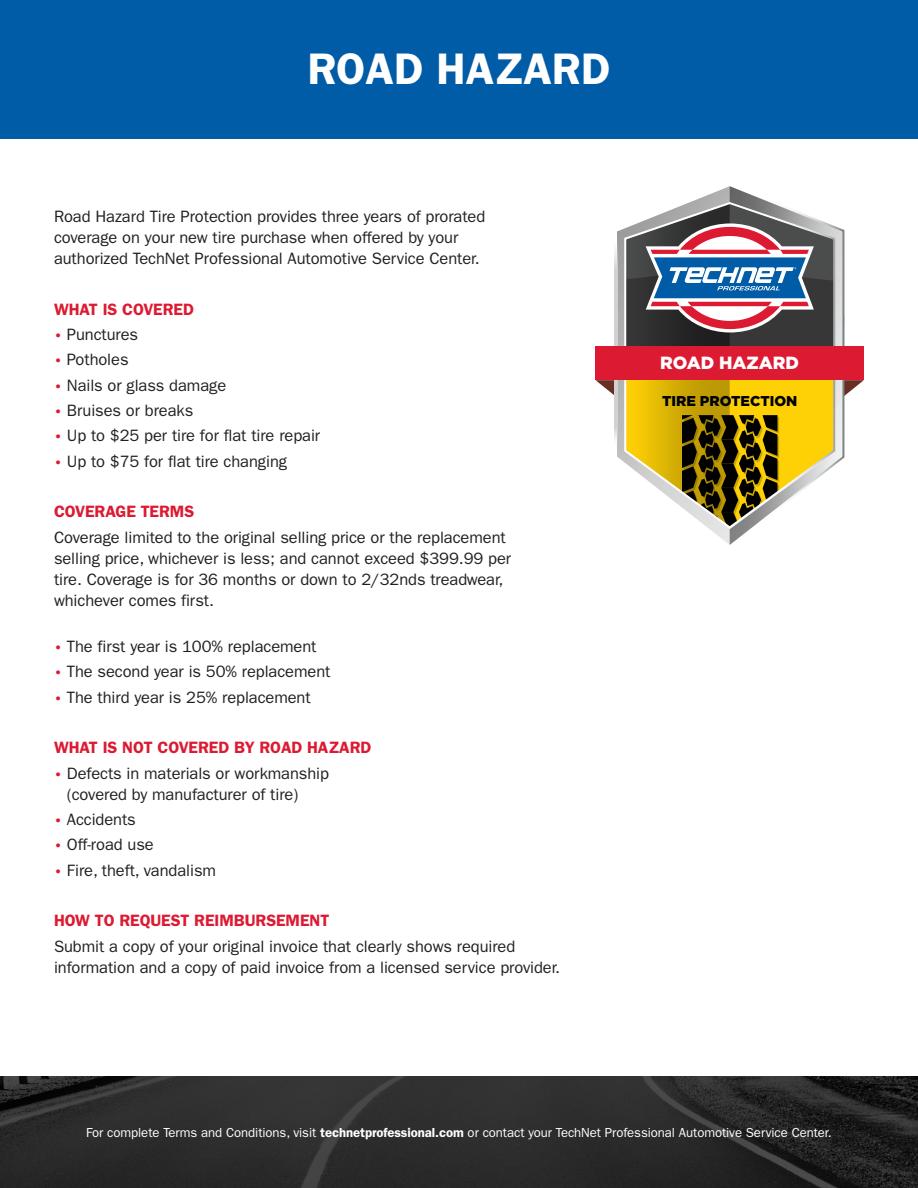
<style>
.page{position:relative;width:918px;height:1188px;background:#fff}
.page>*{position:absolute;margin:0;border:0;box-sizing:border-box;transform-origin:0 0}
.Description{font:600 44.4px "ITC Franklin Gothic Std";color:#fff}
.t1{font:900 17.7px "Gotham";color:#fff}
.Description-2{font:16.5px/21px "ITC Franklin Gothic Std";letter-spacing:-.005em;color:#231f20}
.Description-3{font:600 16.5px "ITC Franklin Gothic Std";letter-spacing:-.005em;color:#dc1a32}
.t2{font:900 14.25px "Gotham";color:#000}
.Description-4{font:13.2px "ITC Franklin Gothic Std";letter-spacing:-.005em;color:#fff}
.s1{font-weight:600;font-size:13.5px;color:#dc1a32}
.s2{font-weight:600}
</style>
<div class="page">
<img style="left:0;top:1077px;width:918px;height:111px">
<div style="left:0;top:0;width:918px;height:138px;background:#015ca7"></div>
<svg style="left:596px;top:186px;width:268px;height:359px"></svg>
<div style="left:596px;top:347px;width:268px;height:33px;background:#dc1a32"></div>
<p class="Description" style="left:307px;top:43px;width:305px">ROAD HAZARD</p>
<p class="Description-2" style="left:54px;top:206px;width:433px">Road Hazard Tire Protection provides three years of prorated coverage on your new tire purchase when offered by your authorized TechNet Professional Automotive Service Center.</p>
<p class="Description-3" style="left:54px;top:299px;width:142px">WHAT IS COVERED</p>
<p class="Description-2" style="left:54px;top:324px;width:86px"><span class="s1">•</span> Punctures</p>
<p class="Description-2" style="left:54px;top:349px;width:76px"><span class="s1">•</span> Potholes</p>
<p class="Description-2" style="left:54px;top:375px;width:174px"><span class="s1">•</span> Nails or glass damage</p>
<p class="Description-2" style="left:54px;top:400px;width:141px"><span class="s1">•</span> Bruises or breaks</p>
<p class="Description-2" style="left:54px;top:425px;width:268px"><span class="s1">•</span> Up to $25 per tire for flat tire repair</p>
<p class="Description-2" style="left:54px;top:451px;width:235px"><span class="s1">•</span> Up to $75 for flat tire changing</p>
<p class="Description-3" style="left:54px;top:502px;width:142px">COVERAGE TERMS</p>
<p class="Description-2" style="left:54px;top:527px;width:459px">Coverage limited to the original selling price or the replacement selling price, whichever is less; and cannot exceed $399.99 per tire. Coverage is for 36 months or down to 2/32nds treadwear, whichever comes first.</p>
<p class="Description-2" style="left:54px;top:636px;width:264px"><span class="s1">•</span> The first year is 100% replacement</p>
<p class="Description-2" style="left:54px;top:661px;width:278px"><span class="s1">•</span> The second year is 50% replacement</p>
<p class="Description-2" style="left:54px;top:687px;width:258px"><span class="s1">•</span> The third year is 25% replacement</p>
<p class="Description-3" style="left:54px;top:738px;width:319px">WHAT IS NOT COVERED BY ROAD HAZARD</p>
<p class="Description-2" style="left:67px;top:763px;width:264px;text-indent:-13px"><span class="s1">•</span> Defects in materials or workmanship (covered by manufacturer of tire)</p>
<p class="Description-2" style="left:54px;top:809px;width:83px"><span class="s1">•</span> Accidents</p>
<p class="Description-2" style="left:54px;top:834px;width:101px"><span class="s1">•</span> Off-road use</p>
<p class="Description-2" style="left:54px;top:860px;width:164px"><span class="s1">•</span> Fire, theft, vandalism</p>
<p class="Description-3" style="left:54px;top:911px;width:277px">HOW TO REQUEST REIMBURSEMENT</p>
<p class="Description-2" style="left:54px;top:936px;width:508px">Submit a copy of your original invoice that clearly shows required information and a copy of paid invoice from a licensed service provider.</p>
<p class="t1" style="left:660px;top:353px;width:140px">ROAD HAZARD</p>
<p class="t2" style="left:662px;top:393px;width:137px">TIRE PROTECTION</p>
<p class="Description-4" style="left:86px;top:1125px;width:747px">For complete Terms and Conditions, visit <span class="s2">technetprofessional.com</span> or contact your TechNet Professional Automotive Service Center.</p>
</div>
